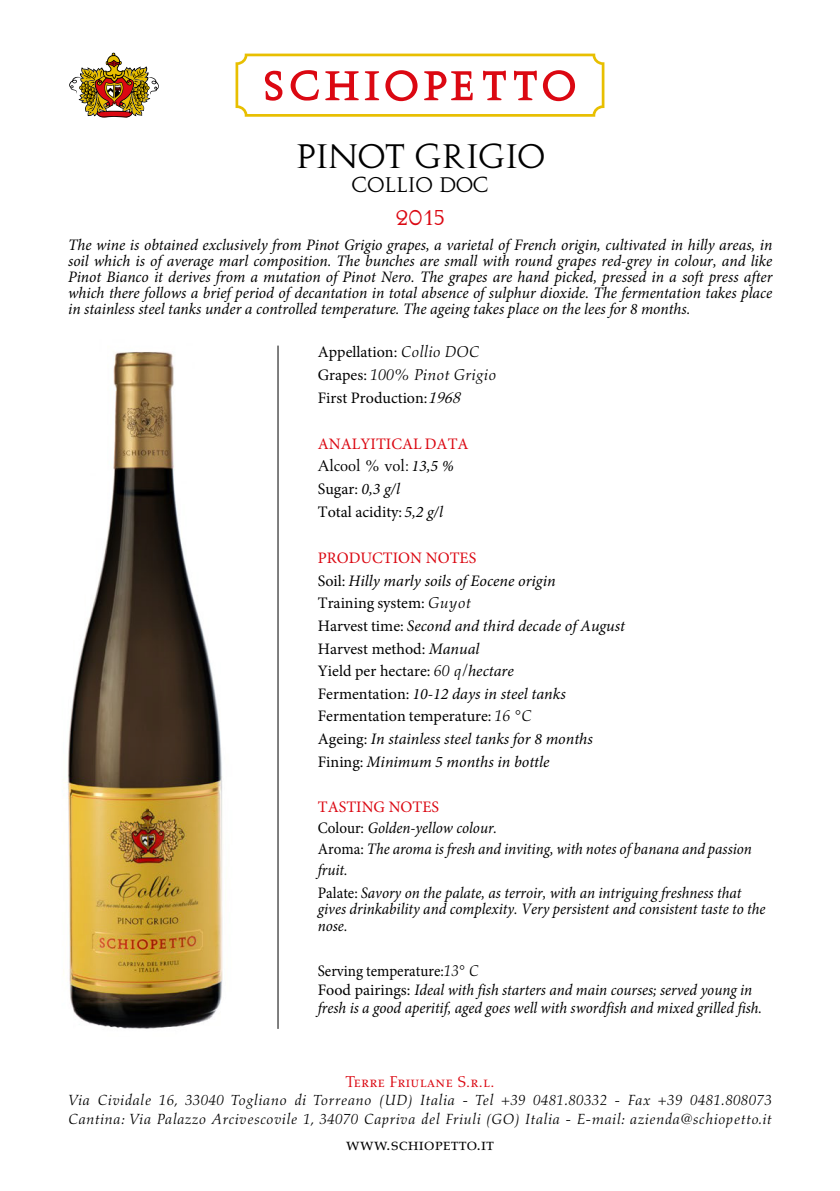
<style>
.page{position:relative;width:840px;height:1191px;background:#fff}
.page>*{position:absolute;margin:0;border:0;box-sizing:border-box;transform-origin:0 0}
.t1{font:32px "Augustea";color:#000}
.t2{font:20px "Augustea";letter-spacing:.01em;color:#000}
.t3{font:20px "Augustea";color:#db0812}
.t4{font:18px "Aldus Roman SC";color:#000}
.t5{font:italic 16px/22.6px "Minion Pro";color:#000}
.t6{font:italic 16px/20.8px "Minion Pro";color:#000;scale:.94 1}
.t7{font:16px/22.6px "Minion Pro";color:#000}
.t8{font:italic 16px "Aldus";color:#000}
.t9{font:16px "Aldus Roman SC";letter-spacing:.02em;color:#db0812}
.t10{font:16px "Aldus";color:#000}
.t11{font:16px "Minion Pro";color:#db0812}
.t12{font:italic 15px/19.2px "Aldus";letter-spacing:.02em;color:#000}
.s1{font-family:"Aldus";font-style:italic}
.s2{font-family:"Minion Pro";font-style:normal}
.s3{font-family:"Minion Pro";font-style:italic}
.s4{font-style:italic}
.s5{font-style:normal;color:#db0812}
.s6{font-style:normal}
.s7{font-family:"Aldus"}
</style>
<div class="page">
<svg style="left:235px;top:54px;width:369px;height:63px"></svg>
<img style="left:63px;top:351px;width:160px;height:678px">
<hr style="left:277px;top:345px;width:1px;height:684px;background:#000">
<svg style="left:69px;top:53px;width:90px;height:65px"></svg>
<h1 class="t1" style="left:295px;top:134px;width:251px">PINOT GRIGIO</h1>
<p class="t2" style="left:351px;top:170px;width:138px">COLLIO DOC</p>
<p class="t3" style="left:396px;top:203px;width:49px">2015</p>
<p class="t5" style="left:68px;top:237px;width:705px;line-height:16px;text-align:justify">The wine is obtained exclusively from Pinot Grigio grapes, a varietal of French origin, cultivated in hilly areas, in soil which is of average marl composition. The bunches are small with round grapes red-grey in colour, and like Pinot Bianco it derives from a mutation of Pinot Nero. The grapes are hand picked, pressed in a soft press after which there follows a brief period of decantation in total absence of sulphur dioxide. The fermentation takes place in stainless steel tanks under a controlled temperature. The ageing takes place on the lees for 8 months.</p>
<p class="t7" style="left:317px;top:341px;width:163px">Appellation: <span class="s1">Collio DOC</span></p>
<p class="t8" style="left:317px;top:365px;width:180px"><span class="s2">Grapes:</span> 100% Pinot Grigio</p>
<p class="t7" style="left:317px;top:386px;width:148px">First Production:<span class="s1">1968</span></p>
<p class="t11" style="left:317px;top:433px;width:152px">ANALYITICAL DATA</p>
<p class="t10" style="left:317px;top:457px;width:137px">Alcool % vol: <span class="s3">13,5 %</span></p>
<p class="t7" style="left:317px;top:478px;width:127px">Sugar: <span class="s4">0,3 g/l<br></span>Total acidity: <span class="s4">5,2 g/l</span></p>
<p class="t5" style="left:317px;top:546px;width:308px"><span class="s5">PRODUCTION NOTES<br></span><span class="s6">Soil:</span> Hilly marly soils of Eocene origin<br><span class="s6">Training system:</span> <span class="s7">Guyot<br></span><span class="s6">Harvest time:</span> Second and third decade of August <span class="s6">Harvest method:</span> Manual<br><span class="s6">Yield per hectare:</span> <span class="s7">60 q/</span>hectare<br><span class="s6">Fermentation:</span> 10-12 days in steel tanks <span class="s6">Fermentation temperature:</span> <span class="s7">16 °C<br></span><span class="s6">Ageing:</span> In stainless steel tanks for 8 months <span class="s6">Fining:</span> Minimum 5 months in bottle</p>
<p class="t6" style="left:317px;top:797px;width:463px"><span class="s5">TASTING NOTES<br></span><span class="s6">Colour:</span> Golden-yellow colour.<br><span class="s6">Aroma:</span> The aroma is fresh and inviting, with notes of banana and passion fruit.</p>
<p class="t6" style="left:317px;top:884px;width:477px;line-height:16.4px"><span class="s6">Palate:</span> Savory on the palate, as terroir, with an intriguing freshness that gives drinkability and complexity. Very persistent and consistent taste to the nose.</p>
<p class="t6" style="left:317px;top:962px;width:474px;line-height:18.4px"><span class="s6">Serving temperature:</span><span class="s7">13° C<br></span><span class="s6">Food pairings:</span> Ideal with fish starters and main courses; served young in fresh is a good aperitif, aged goes well with swordfish and mixed grilled fish.</p>
<p class="t9" style="left:345px;top:1073px;width:150px">Terre Friulane S.r.l.</p>
<p class="t12" style="left:68px;top:1090px;width:704px">Via Cividale 16, 33040 Togliano di Torreano (UD) Italia - Tel +39 0481.80332 - Fax +39 0481.808073<br>Cantina: Via Palazzo Arcivescovile 1, 34070 Capriva del Friuli (GO) Italia - E-mail: azienda@schiopetto.it</p>
<p class="t4" style="left:346px;top:1134px;width:150px">www.schiopetto.it</p>
</div>
